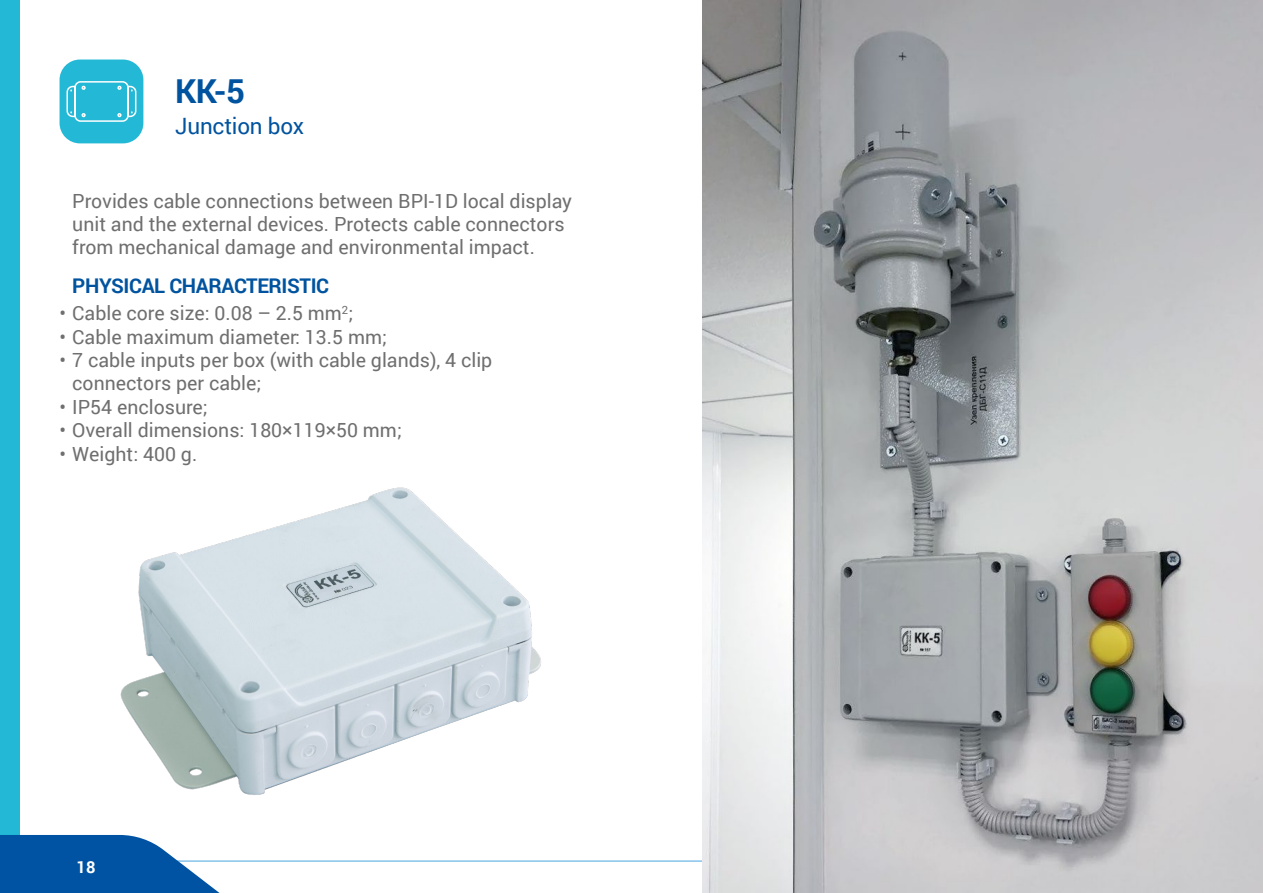
<style>
.page{position:relative;width:1263px;height:893px;background:#fff}
.page>*{position:absolute;margin:0;border:0;box-sizing:border-box;transform-origin:0 0}
.заголовок_название_п{font:700 33px "Roboto";color:#00539f}
.подзаголовок_названи{font:22.5px "Roboto";letter-spacing:-.01em;color:#00539f}
.Заголовок_в_тексте{font:700 20.25px "Roboto";letter-spacing:-.02em;color:#00539f}
.t1{font:19.5px/23.4px "Roboto";color:#706f6f}
.t2{font:700 16.5px "Roboto";color:#fff}
</style>
<div class="page">
<hr style="left:0;top:860px;width:1263px;height:2px;background:#86c3eb">
<div style="left:0;top:0;width:20px;height:893px;background:#23b9d6"></div>
<svg style="left:0;top:835px;width:295px;height:58px"></svg>
<img style="left:702px;top:0;width:561px;height:893px">
<img style="left:120px;top:487px;width:421px;height:308px">
<div style="left:60px;top:60px;width:83px;height:83px;background:#23b9d6;border-radius:20px"></div>
<svg style="left:66px;top:81px;width:71px;height:41px"></svg>
<p class="заголовок_название_п" style="left:175px;top:68px;width:71px">KK-5</p>
<p class="подзаголовок_названи" style="left:175px;top:111px;width:130px">Junction box</p>
<p class="t1" style="left:72px;top:188px;width:501px">Provides cable connections between BPI-1D local display unit and the external devices. Protects cable connectors from mechanical damage and environmental impact.</p>
<p class="Заголовок_в_тексте" style="left:72px;top:271px;width:258px">PHYSICAL CHARACTERISTIC</p>
<p class="t1" style="left:60px;top:301px;width:295px">• Cable core size: 0.08 – 2.5 mm<sup>2</sup>;</p>
<p class="t1" style="left:60px;top:324px;width:329px">• Cable maximum diameter: 13.5 mm;</p>
<p class="t1" style="left:72px;top:348px;width:422px;text-indent:-13px">• 7 cable inputs per box (with cable glands), 4 clip connectors per cable;</p>
<p class="t1" style="left:60px;top:394px;width:150px">• IP54 enclosure;</p>
<p class="t1" style="left:60px;top:418px;width:344px">• Overall dimensions: 180×119×50 mm;</p>
<p class="t1" style="left:60px;top:441px;width:139px">• Weight: 400 g.</p>
<p class="t2" style="left:77px;top:855px;width:20px">18</p>
</div>
